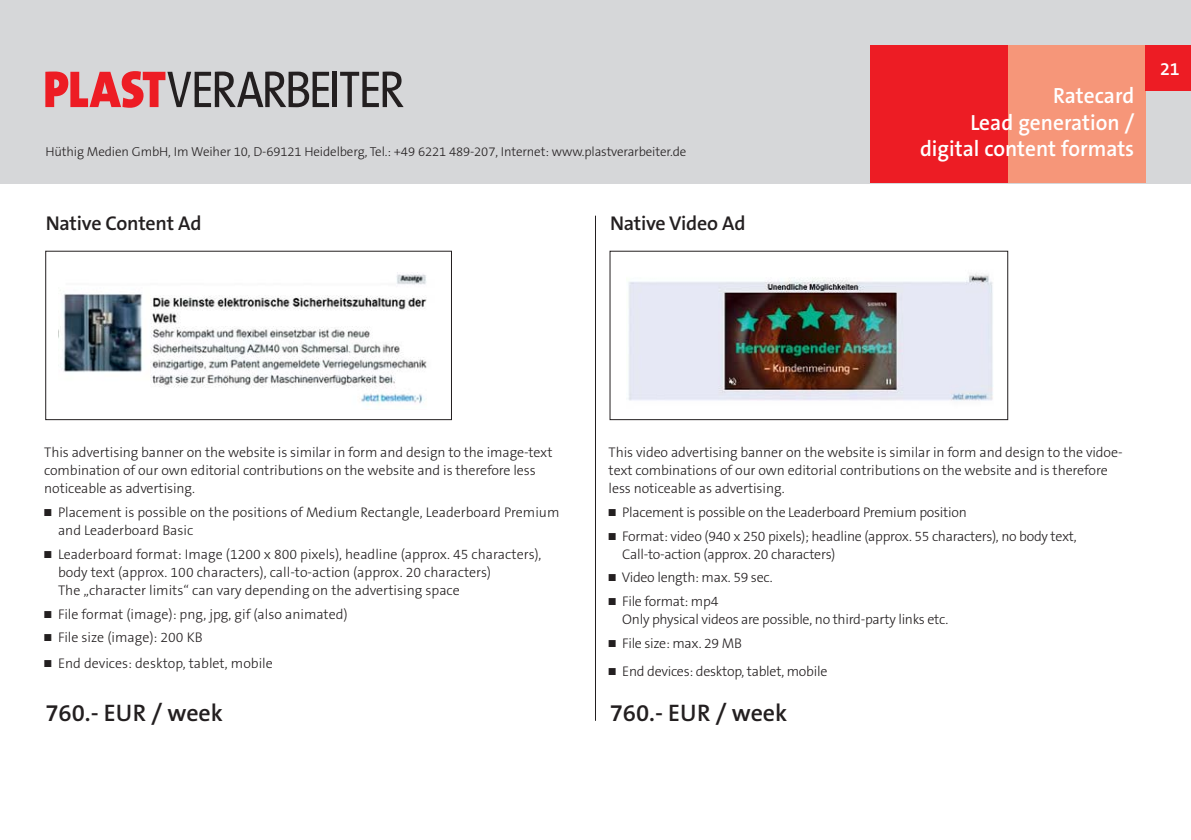
<style>
.page{position:relative;width:1191px;height:840px;background:#fff}
.page>*{position:absolute;margin:0;border:0;box-sizing:border-box;transform-origin:0 0}
.t1{font:600 24px "The Sans Os F";color:#231f20}
.t2{font:600 22px/26.4px "The Sans Os F";color:#fff;text-align:right}
.t3{font:600 20px "The Sans Os F";letter-spacing:-.01em;color:#231f20}
.t4{font:600 18px "The Sans Os F";color:#fff}
.t5{font:300 14px/18px "The Sans Os F";letter-spacing:-.01em;color:#231f20}
.t6{font:300 13px "The Sans Os F";letter-spacing:-.01em;color:#231f20}
</style>
<div class="page">
<div style="left:0;top:0;width:1191px;height:183px;background:#d6d7d9"></div>
<svg style="left:45px;top:71px;width:284px;height:37px"></svg>
<hr style="left:333px;top:72px;width:4px;height:35px;background:#231f20">
<svg style="left:340px;top:71px;width:63px;height:36px"></svg>
<div style="left:1008px;top:45px;width:137px;height:138px;background:#f69679"></div>
<div style="left:870px;top:45px;width:138px;height:138px;background:#ed1c24"></div>
<div style="left:1145px;top:45px;width:46px;height:46px;background:#ed1c24"></div>
<img style="left:58px;top:272px;width:369px;height:132px">
<div style="left:45px;top:251px;width:407px;height:169px;border:1px solid #231f20"></div>
<hr style="left:595px;top:215px;width:1px;height:505px;background:#231f20">
<img style="left:628px;top:274px;width:365px;height:127px">
<div style="left:609px;top:251px;width:399px;height:169px;border:1px solid #231f20"></div>
<p class="t6" style="left:45px;top:145px;width:642px">Hüthig Medien GmbH, Im Weiher 10, D-69121 Heidelberg, Tel.: +49 6221 489-207, Internet: www.plastverarbeiter.de</p>
<h3 class="t3" style="left:46px;top:214px;width:157px">Native Content Ad</h3>
<h3 class="t3" style="left:610px;top:214px;width:137px">Native Video Ad</h3>
<h2 class="t2" style="left:920px;top:83px;width:216px">Ratecard<br>Lead generation / digital content formats</h2>
<p class="t4" style="left:1160px;top:60px;width:21px">21</p>
<p class="t5" style="left:44px;top:444px;width:510px">This advertising banner on the website is similar in form and design to the image-text combination of our own editorial contributions on the website and is therefore less noticeable as advertising.</p>
<p class="t5" style="left:58px;top:503px;width:503px;text-indent:-14px">■ Placement is possible on the positions of Medium Rectangle, Leaderboard Premium and Leaderboard Basic</p>
<p class="t5" style="left:58px;top:545px;width:485px;text-indent:-14px">■ Leaderboard format: Image (1200 x 800 pixels), headline (approx. 45 characters), body text (approx. 100 characters), call-to-action (approx. 20 characters)<br>The „character limits“ can vary depending on the advertising space</p>
<p class="t5" style="left:44px;top:605px;width:305px">■ File format (image): png, jpg, gif (also animated)</p>
<p class="t5" style="left:44px;top:628px;width:160px">■ File size (image): 200 KB</p>
<p class="t5" style="left:44px;top:654px;width:230px">■ End devices: desktop, tablet, mobile</p>
<h1 class="t1" style="left:44px;top:693px;width:151px">1,190.- / week</h1>
<p class="t5" style="left:608px;top:444px;width:515px">This video advertising banner on the website is similar in form and design to the vidoe&shy;text combinations of our own editorial contributions on the website and is therefore less noticeable as advertising.</p>
<p class="t5" style="left:608px;top:503px;width:360px">■ Placement is possible on the Leaderboard Premium position</p>
<p class="t5" style="left:622px;top:527px;width:456px;text-indent:-14px">■ Format: video (940 x 250 pixels); headline (approx. 55 characters), no body text,<br>Call-to-action (approx. 20 characters)</p>
<p class="t5" style="left:608px;top:569px;width:165px">■ Video length: max. 59 sec.</p>
<p class="t5" style="left:622px;top:592px;width:327px;text-indent:-14px">■ File format: mp4<br>Only physical videos are possible, no third-party links etc.</p>
<p class="t5" style="left:608px;top:634px;width:135px">■ File size: max. 29 MB</p>
<p class="t5" style="left:608px;top:662px;width:220px">■ End devices: desktop, tablet, mobile</p>
<h1 class="t1" style="left:45px;top:701px;width:179px">760.- EUR / week</h1>
<h1 class="t1" style="left:608px;top:701px;width:151px">1,190.- / week</h1>
<h1 class="t1" style="left:609px;top:701px;width:179px">760.- EUR / week</h1>
</div>
